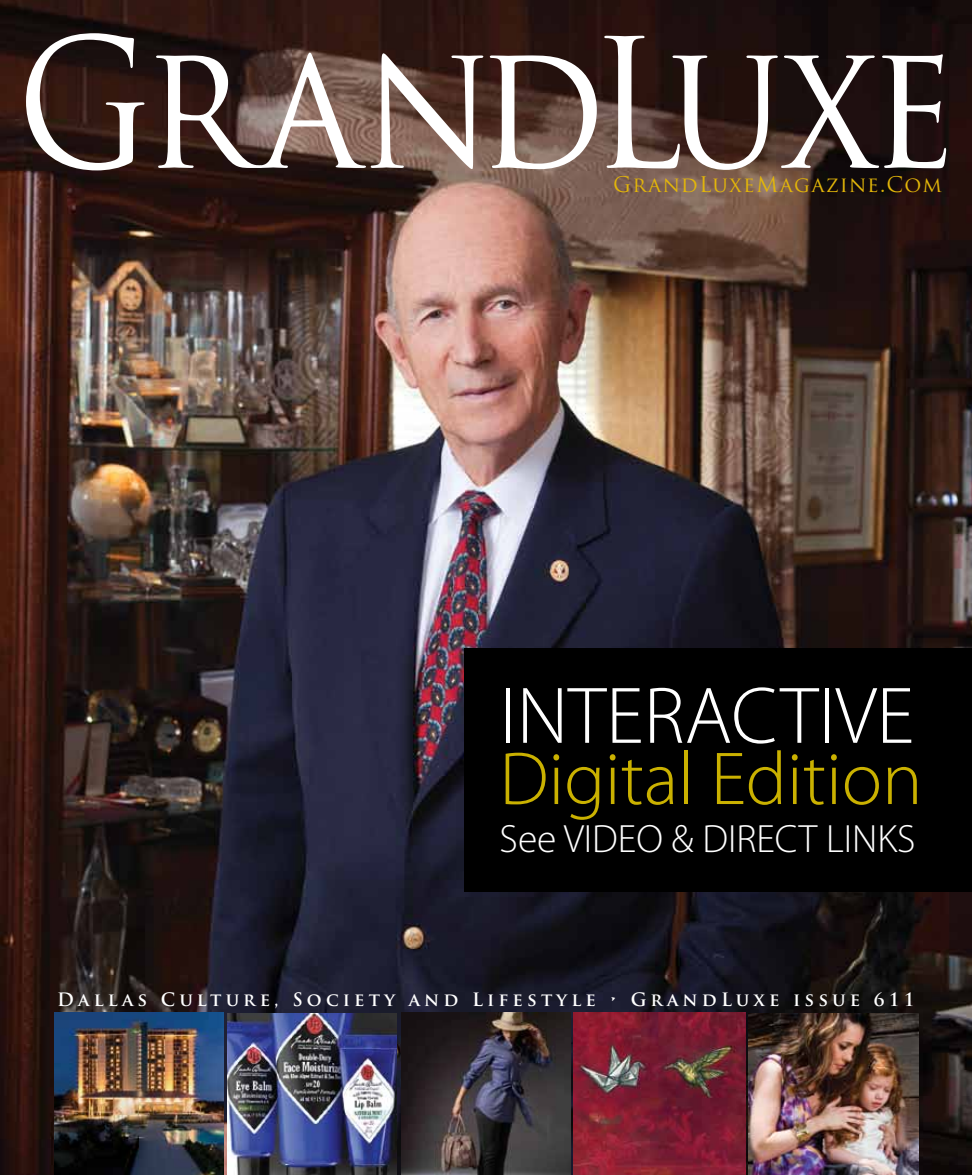
<style>
.page{position:relative;width:972px;height:1175px;background:#fff}
.page>*{position:absolute;margin:0;border:0;box-sizing:border-box;transform-origin:0 0}
.t1{font:174.9px "Trajan Pro";letter-spacing:-.06em;color:#fff;scale:.91 1}
.t2{font:300 81px "Myriad Pro";color:#fff}
.t3{font:300 75.6px "Myriad Pro";color:#cab100}
.t4{font:300 39.6px "Myriad Pro";color:#fff}
.t5{font:21px "Trajan Pro";letter-spacing:.06em;color:#e3b609}
.t6{font:700 18px "Trajan Pro";letter-spacing:.23em;color:#fff}
</style>
<div class="page">
<img style="left:0;top:0;width:972px;height:1174px">
<div style="left:464px;top:648px;width:508px;height:243px;background:#000"></div>
<img style="left:227px;top:1013px;width:170px;height:161px">
<img style="left:401px;top:1013px;width:170px;height:161px">
<img style="left:574px;top:1012px;width:172px;height:162px">
<img style="left:54px;top:1012px;width:170px;height:162px">
<img style="left:748px;top:1013px;width:170px;height:161px">
<p class="t1" style="left:16px;top:-7px;width:1036px">GrandLuxe</p>
<p class="t5" style="left:613px;top:171px;width:330px">GrandLuxeMagazine.Com</p>
<p class="t2" style="left:500px;top:671px;width:416px">INTERACTIVE</p>
<p class="t3" style="left:500px;top:737px;width:425px">Digital Edition</p>
<p class="t4" style="left:499px;top:816px;width:417px">See VIDEO &amp; DIRECT LINKS</p>
<p class="t6" style="left:57px;top:987px;width:859px">Dallas Culture, Society and Lifestyle • GrandLuxe issue 611</p>
</div>
